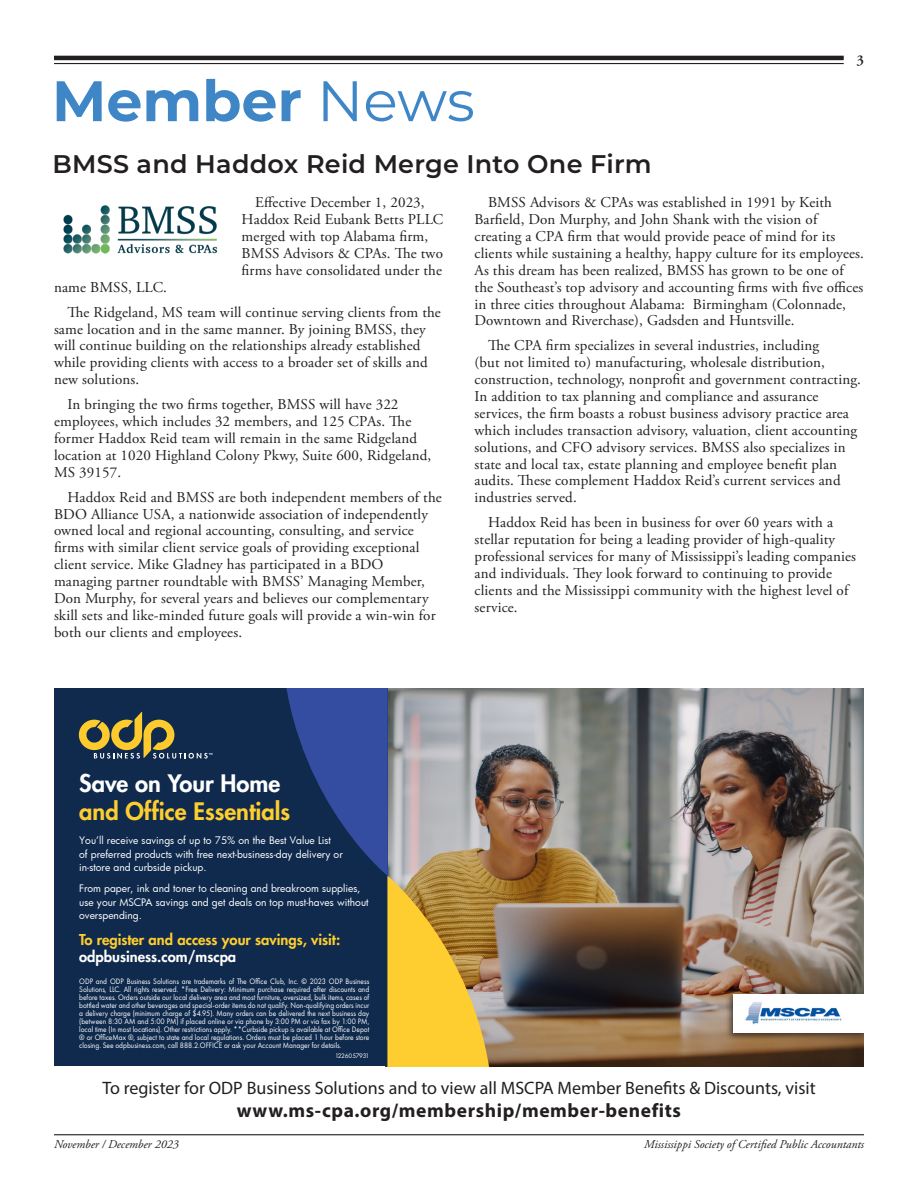
<style>
.page{position:relative;width:918px;height:1188px;background:#fff}
.page>*{position:absolute;margin:0;border:0;box-sizing:border-box;transform-origin:0 0}
.t1{font:700 57px "Montserrat";color:#3f86c7}
.t2{font:600 25.5px "Montserrat";letter-spacing:.01em;color:#231f20}
.t3{font:800 23.55px/28.5px "Futura";color:#fecd2f}
.Basic_Body_Paragraph{font:700 19.5px "Myriad Pro";letter-spacing:.03em;color:#231f20}
.Basic_Body_Paragraph-2{font:18px "Myriad Pro";color:#231f20}
.BasicBodyCopy{font:15px/16.8px "Adobe Garamond Pro";letter-spacing:.01em;color:#231f20}
.t4{font:600 15px "Adobe Garamond Pro";color:#231f20}
.t5{font:800 14.7px/17px "Futura";color:#fecd2f}
.t6{font:italic 12px "Adobe Garamond Pro";color:#231f20}
.t7{font:10.2px/13.5px "Futura";color:#fff}
.t8{font:8.25px/7.9px "Futura PT";color:#fff;text-align:justify;scale:.9 1}
.t9{font:6.75px "Futura PT";letter-spacing:-.04em;color:#fff}
.s1{font-weight:400}
.s2{color:#fff}
</style>
<div class="page">
<img style="left:491px;top:688px;width:373px;height:378px">
<div style="left:54px;top:688px;width:334px;height:378px;background:#0f2a4d"></div>
<svg style="left:79px;top:712px;width:133px;height:47px"></svg>
<svg style="left:286px;top:688px;width:205px;height:378px"></svg>
<div style="left:725px;top:990px;width:139px;height:51px;background:#231f20;opacity:.75"></div>
<div style="left:733px;top:994px;width:131px;height:38px;background:#fff"></div>
<img style="left:745px;top:1002px;width:97px;height:23px">
<img style="left:63px;top:205px;width:155px;height:49px">
<hr style="left:54px;top:56px;width:790px;height:4px;background:#231f20">
<hr style="left:54px;top:63px;width:790px;height:1px;background:#231f20">
<hr style="left:54px;top:1134px;width:810px;height:1px;background:#231f20">
<p class="t1" style="left:52px;top:60px;width:424px">Member <span class="s1">News</span></p>
<p class="t2" style="left:52px;top:146px;width:601px">BMSS and Haddox Reid Merge Into One Firm</p>
<p class="t4" style="left:856px;top:51px;width:9px">3</p>
<p class="BasicBodyCopy" style="left:242px;top:195px;width:203px;text-indent:14px">Effective December 1, 2023,<br>Haddox Reid Eubank Betts PLLC merged with top Alabama firm,<br>BMSS Advisors &amp; CPAs. The two firms have consolidated under the</p>
<p class="BasicBodyCopy" style="left:54px;top:279px;width:115px">name BMSS, LLC.</p>
<p class="BasicBodyCopy" style="left:54px;top:304px;width:388px;text-indent:14px">The Ridgeland, MS team will continue serving clients from the same location and in the same manner. By joining BMSS, they will continue building on the relationships already established while providing clients with access to a broader set of skills and new solutions.</p>
<p class="BasicBodyCopy" style="left:54px;top:397px;width:379px;text-indent:14px">In bringing the two firms together, BMSS will have 322 employees, which includes 32 members, and 125 CPAs. The former Haddox Reid team will remain in the same Ridgeland location at 1020 Highland Colony Pkwy, Suite 600, Ridgeland, MS 39157.</p>
<p class="BasicBodyCopy" style="left:54px;top:489px;width:389px;text-indent:14px">Haddox Reid and BMSS are both independent members of the BDO Alliance USA, a nationwide association of independently owned local and regional accounting, consulting, and service firms with similar client service goals of providing exceptional client service. Mike Gladney has participated in a BDO managing partner roundtable with BMSS’ Managing Member, Don Murphy, for several years and believes our complementary skill sets and like-minded future goals will provide a win-win for both our clients and employees.</p>
<p class="BasicBodyCopy" style="left:475px;top:195px;width:391px;text-indent:14px">BMSS Advisors &amp; CPAs was established in 1991 by Keith Barfield, Don Murphy, and John Shank with the vision of creating a CPA firm that would provide peace of mind for its clients while sustaining a healthy, happy culture for its employees.<br>As this dream has been realized, BMSS has grown to be one of the Southeast’s top advisory and accounting firms with five offices in three cities throughout Alabama: Birmingham (Colonnade, Downtown and Riverchase), Gadsden and Huntsville.</p>
<p class="BasicBodyCopy" style="left:475px;top:338px;width:388px;text-indent:14px">The CPA firm specializes in several industries, including<br>(but not limited to) manufacturing, wholesale distribution, construction, technology, nonprofit and government contracting.<br>In addition to tax planning and compliance and assurance services, the firm boasts a robust business advisory practice area which includes transaction advisory, valuation, client accounting solutions, and CFO advisory services. BMSS also specializes in state and local tax, estate planning and employee benefit plan audits. These complement Haddox Reid’s current services and industries served.</p>
<p class="BasicBodyCopy" style="left:475px;top:515px;width:383px;text-indent:14px">Haddox Reid has been in business for over 60 years with a stellar reputation for being a leading provider of high-quality professional services for many of Mississippi’s leading companies and individuals. They look forward to continuing to provide clients and the Mississippi community with the highest level of service.</p>
<p class="t3" style="left:79px;top:769px;width:213px"><span class="s2">Save on Your Home </span>and Office Essentials</p>
<p class="t7" style="left:79px;top:833px;width:265px">You’ll receive savings of up to 75% on the Best Value List<br>of preferred products with free next-business-day delivery or in-store and curbside pickup.</p>
<p class="t7" style="left:79px;top:881px;width:291px">From paper, ink and toner to cleaning and breakroom supplies, use your MSCPA savings and get deals on top must-haves without overspending.</p>
<p class="t5" style="left:79px;top:931px;width:263px">To register and access your savings, visit: <span class="s2">odpbusiness.com/mscpa</span></p>
<p class="t8" style="left:79px;top:978px;width:324px">ODP and ODP Business Solutions are trademarks of The Office Club, Inc. © 2023 ODP Business Solutions, LLC. All rights reserved. *Free Delivery: Minimum purchase required after discounts and before taxes. Orders outside our local delivery area and most furniture, oversized, bulk items, cases of bottled water and other beverages and special-order items do not qualify. Non-qualifying orders incur a delivery charge (minimum charge of $4.95). Many orders can be delivered the next business day (between 8:30 AM and 5:00 PM) if placed online or via phone by 3:00 PM or via fax by 1:00 PM, local time (In most locations). Other restrictions apply. **Curbside pickup is available at Office Depot ® or OfficeMax ®, subject to state and local regulations. Orders must be placed 1 hour before store closing. See odpbusiness.com, call 888.2.OFFICE or ask your Account Manager for details.</p>
<p class="t9" style="left:335px;top:1052px;width:36px">1226057931</p>
<p class="Basic_Body_Paragraph-2" style="left:102px;top:1076px;width:715px">To register for ODP Business Solutions and to view all MSCPA Member Benefits &amp; Discounts, visit</p>
<p class="Basic_Body_Paragraph" style="left:237px;top:1097px;width:446px">www.ms-cpa.org/membership/member-benefits</p>
<p class="t6" style="left:54px;top:1137px;width:126px">November / December 2023</p>
<p class="t6" style="left:644px;top:1137px;width:221px">Mississippi Society of Certified Public Accountants</p>
</div>
